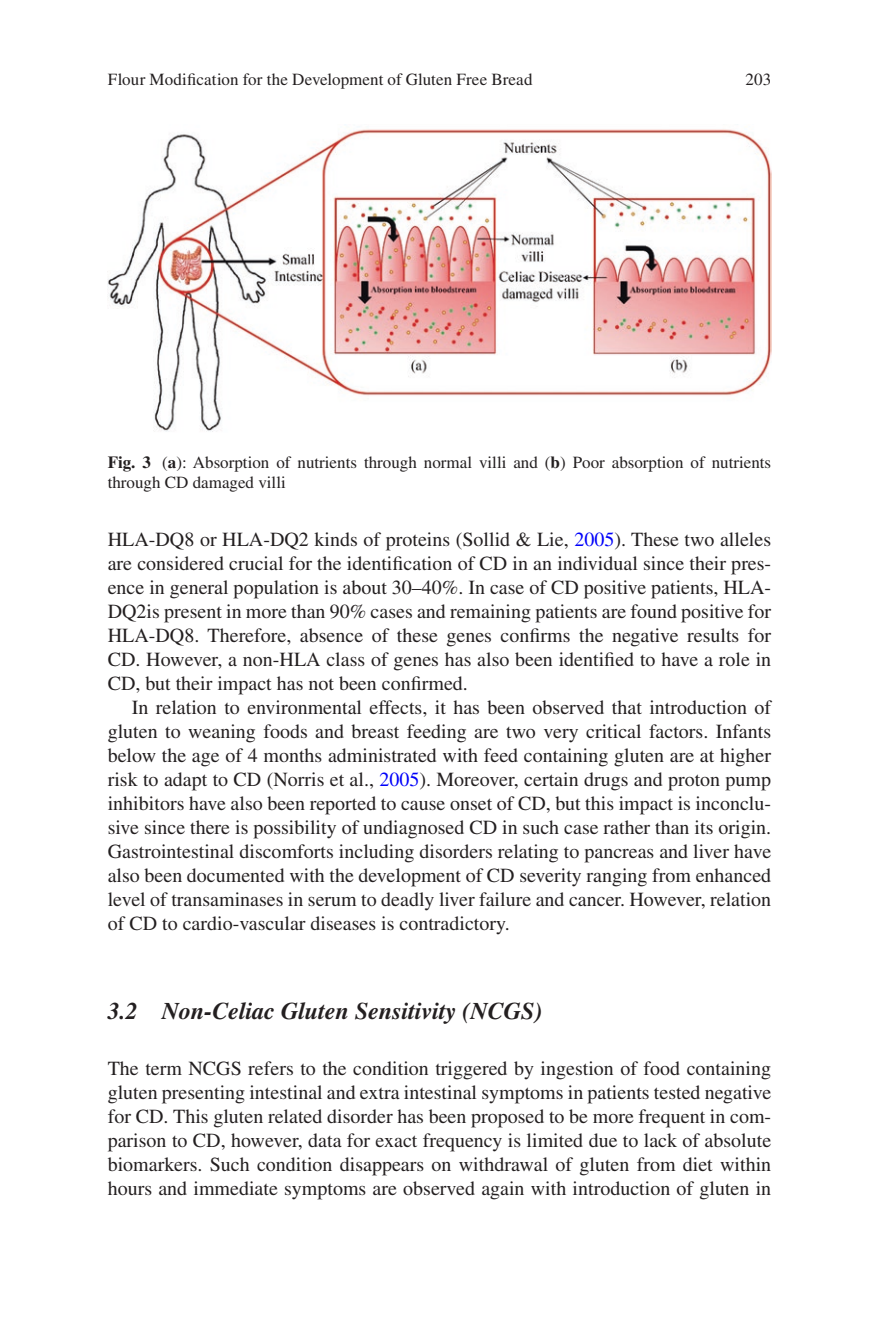
<style>
.page{position:relative;width:879px;height:1333px;background:#fff}
.page>*{position:absolute;margin:0;border:0;box-sizing:border-box;transform-origin:0 0}
.t1{font:italic 700 24px "Times LT Std";color:#231f20}
.t2{font:20px/24px "Times LT Std";color:#231f20;text-align:justify}
.t3{font:17px/20px "Times LT Std";color:#231f20}
.s1{font-weight:700}
.s2{color:#0000fa}
</style>
<div class="page">
<img style="left:108px;top:124px;width:663px;height:308px">
<p class="t3" style="left:108px;top:69px;width:426px">Flour Modification for the Development of Gluten Free Bread</p>
<p class="t3" style="left:745px;top:69px;width:27px">203</p>
<p class="t3" style="left:108px;top:452px;width:665px"><span class="s1">Fig. 3</span> (<span class="s1">a</span>): Absorption of nutrients through normal villi and (<span class="s1">b</span>) Poor absorption of nutrients through CD damaged villi</p>
<p class="t2" style="left:108px;top:527px;width:665px">HLA-DQ8 or HLA-DQ2 kinds of proteins (Sollid &amp; Lie, <span class="s2">2005</span>). These two alleles are considered crucial for the identification of CD in an individual since their pres&shy;ence in general population is about 30–40%. In case of CD positive patients, HLA-DQ2is present in more than 90% cases and remaining patients are found positive for HLA-DQ8. Therefore, absence of these genes confirms the negative results for CD. However, a non-HLA class of genes has also been identified to have a role in CD, but their impact has not been confirmed.</p>
<p class="t2" style="left:108px;top:695px;width:665px;text-indent:24px">In relation to environmental effects, it has been observed that introduction of gluten to weaning foods and breast feeding are two very critical factors. Infants below the age of 4 months administrated with feed containing gluten are at higher risk to adapt to CD (Norris et al., <span class="s2">2005</span>). Moreover, certain drugs and proton pump inhibitors have also been reported to cause onset of CD, but this impact is inconclu&shy;sive since there is possibility of undiagnosed CD in such case rather than its origin.<br>Gastrointestinal discomforts including disorders relating to pancreas and liver have also been documented with the development of CD severity ranging from enhanced level of transaminases in serum to deadly liver failure and cancer. However, relation of CD to cardio-vascular diseases is contradictory.</p>
<p class="t1" style="left:108px;top:996px;width:436px">3.2 Non-Celiac Gluten Sensitivity (NCGS)</p>
<p class="t2" style="left:108px;top:1055px;width:665px">The term NCGS refers to the condition triggered by ingestion of food containing gluten presenting intestinal and extra intestinal symptoms in patients tested negative for CD. This gluten related disorder has been proposed to be more frequent in com&shy;parison to CD, however, data for exact frequency is limited due to lack of absolute biomarkers. Such condition disappears on withdrawal of gluten from diet within hours and immediate symptoms are observed again with introduction of gluten in</p>
</div>
